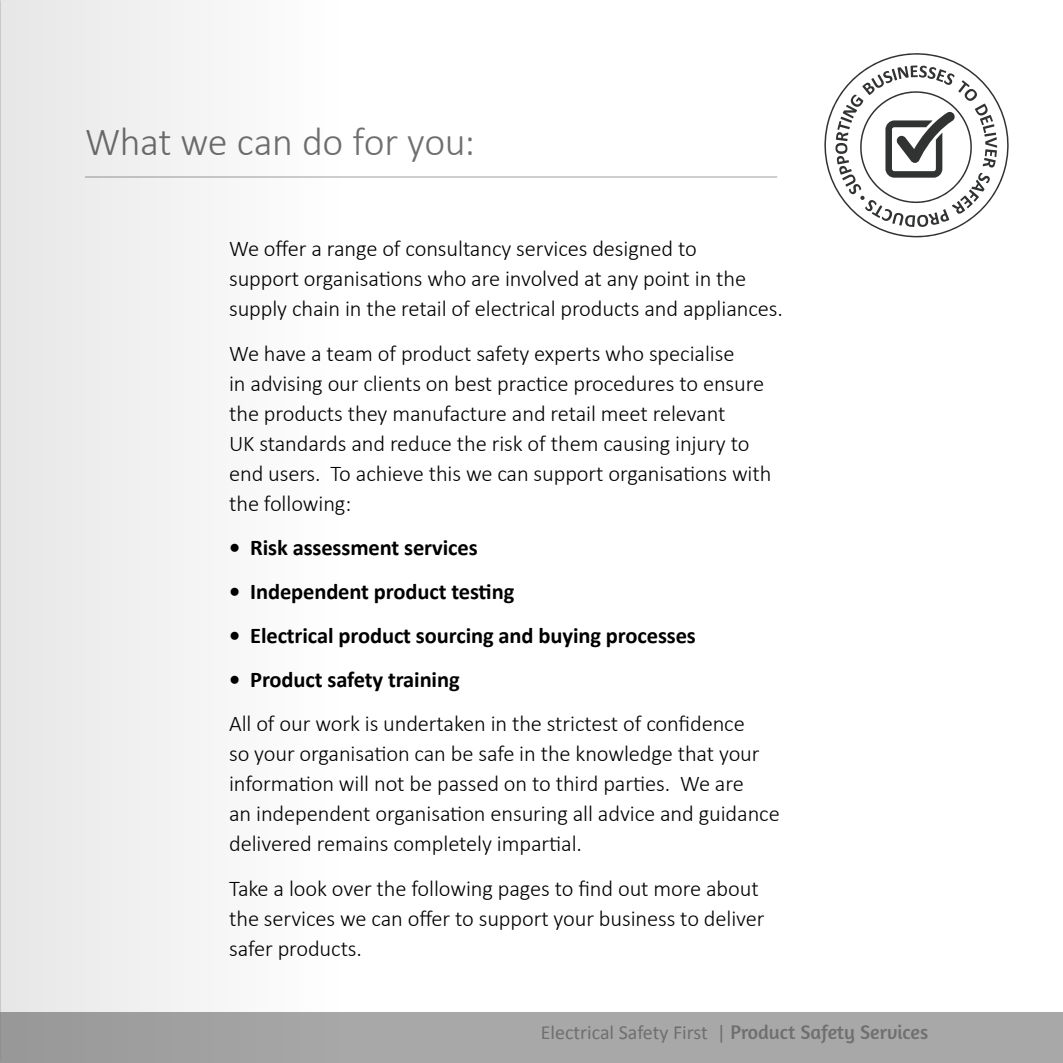
<style>
.page{position:relative;width:1063px;height:1063px;background:#fff}
.page>*{position:absolute;margin:0;border:0;box-sizing:border-box;transform-origin:0 0}
.t1{font:300 40px "Calibri";letter-spacing:-.01em;color:#706f6f}
.t2{font:300 22.5px/30px "Calibri";letter-spacing:-.005em;color:#000}
.t3{font:700 22.5px "Calibri";letter-spacing:-.005em;color:#000}
.t4{font:20px "Calibri";color:#706f6f}
.s1{font-family:"Amaranth"}
</style>
<div class="page">
<div style="left:0;top:1012px;width:1063px;height:51px;background:#a8a8a8"></div>
<svg style="left:824px;top:53px;width:185px;height:185px"></svg>
<hr style="left:85px;top:177px;width:692px;height:1px;background:#9d9d9c">
<svg style="left:0;top:0;width:351px;height:1063px;fill:#f2f2f2"></svg>
<h1 class="t1" style="left:85px;top:117px;width:391px">What we can do for you:</h1>
<p class="t2" style="left:229px;top:234px;width:555px">We offer a range of consultancy services designed to<br>support organisations who are involved at any point in the supply chain in the retail of electrical products and appliances.</p>
<p class="t2" style="left:229px;top:338px;width:544px">We have a team of product safety experts who specialise<br>in advising our clients on best practice procedures to ensure the products they manufacture and retail meet relevant<br>UK standards and reduce the risk of them causing injury to end users. To achieve this we can support organisations with the following:</p>
<p class="t3" style="left:229px;top:533px;width:250px">• Risk assessment services</p>
<p class="t3" style="left:229px;top:578px;width:287px">• Independent product testing</p>
<p class="t3" style="left:229px;top:622px;width:468px">• Electrical product sourcing and buying processes</p>
<p class="t3" style="left:229px;top:666px;width:232px">• Product safety training</p>
<p class="t2" style="left:229px;top:709px;width:552px">All of our work is undertaken in the strictest of confidence<br>so your organisation can be safe in the knowledge that your information will not be passed on to third parties. We are<br>an independent organisation ensuring all advice and guidance delivered remains completely impartial.</p>
<p class="t2" style="left:229px;top:873px;width:537px">Take a look over the following pages to find out more about the services we can offer to support your business to deliver safer products.</p>
<p class="t4" style="left:541px;top:1020px;width:389px">Electrical Safety First | <span class="s1">Product Safety Services</span></p>
</div>
